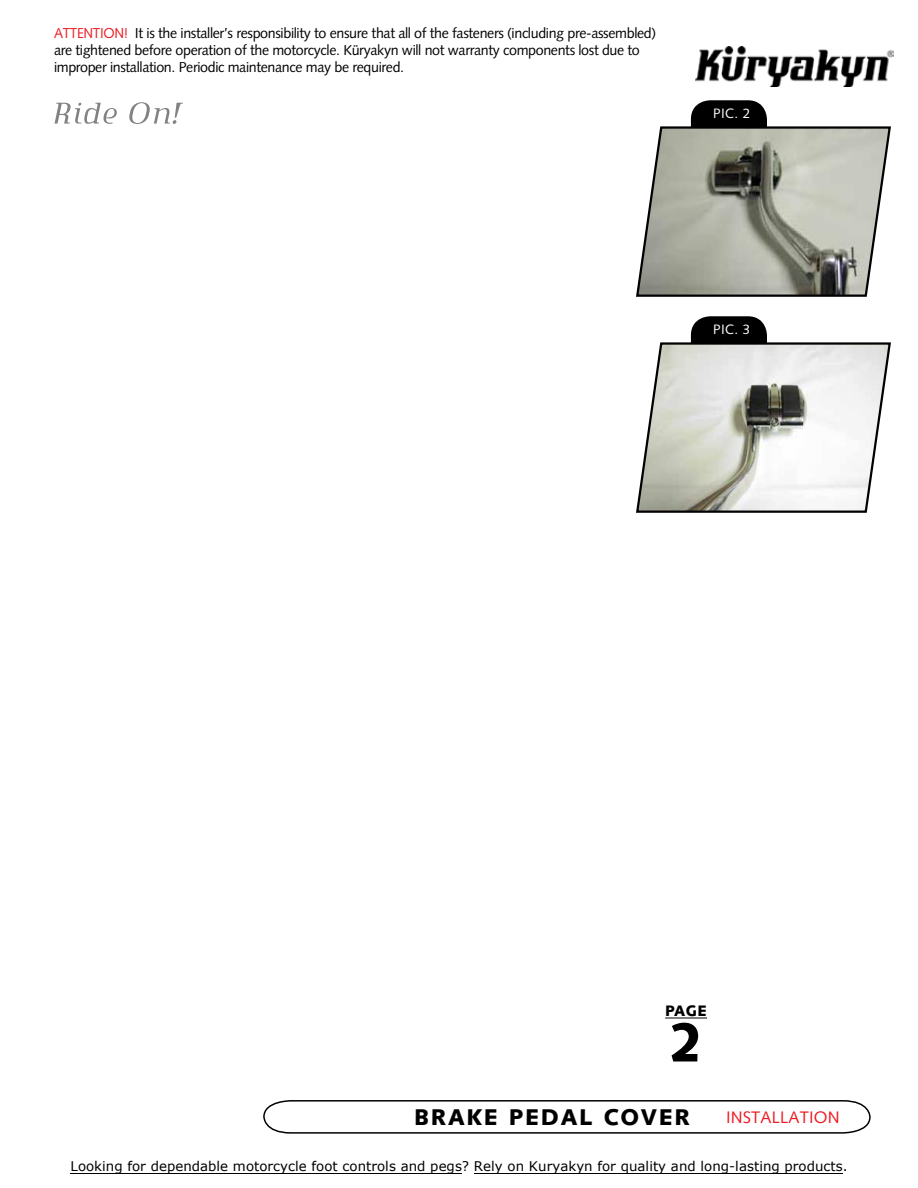
<style>
.page{position:relative;width:918px;height:1188px;background:#fff}
.page>*{position:absolute;margin:0;border:0;box-sizing:border-box;transform-origin:0 0}
.t1{font:800 54px "Facile S Si";color:#000}
.t2{font:800 22.5px "Facile S Si";color:#000}
.t3{font:16.5px "Facile S Si";letter-spacing:.01em;color:#ed1c24}
.t4{font:800 15px "Facile S Si";color:#000}
.t5{font:14.25px/17.1px "Facile S Si";letter-spacing:-.025em;color:#000}
.t6{font:13.5px "Facile S Si";letter-spacing:.03em;color:#fff}
.t7{font:13.35px "Verdana";color:#000}
.s1{color:#ec2027}
</style>
<div class="page">
<img style="left:696px;top:47px;width:197px;height:40px">
<svg style="left:263px;top:1100px;width:608px;height:34px"></svg>
<hr style="left:665px;top:1018px;width:42px;height:1px;background:#000">
<svg style="left:55px;top:102px;width:128px;height:22px"></svg>
<div style="left:692px;top:101px;width:74px;height:48px;background:#000;border-radius:18px"></div>
<div style="left:691px;top:100px;width:76px;height:50px;border:2px solid #000;border-radius:18px"></div>
<svg style="left:636px;top:125px;width:255px;height:172px;background:#a6a89e"></svg>
<div style="left:692px;top:317px;width:74px;height:48px;background:#000;border-radius:18px"></div>
<div style="left:691px;top:316px;width:76px;height:50px;border:2px solid #000;border-radius:18px"></div>
<svg style="left:636px;top:341px;width:255px;height:172px"></svg>
<hr style="left:474px;top:1173px;width:369px;height:1px;background:#000">
<hr style="left:71px;top:1173px;width:391px;height:1px;background:#000">
<p class="t5" style="left:54px;top:25px;width:604px"><span class="s1">ATTENTION!</span> It is the installer’s responsibility to ensure that all of the fasteners (including pre-assembled) are tightened before operation of the motorcycle. Küryakyn will not warranty components lost due to improper installation. Periodic maintenance may be required.</p>
<p class="t6" style="left:713px;top:105px;width:39px">PIC. 2</p>
<p class="t6" style="left:713px;top:321px;width:39px">PIC. 3</p>
<p class="t4" style="left:665px;top:1002px;width:21px">PAGE</p>
<h1 class="t1" style="left:669px;top:1010px;width:36px">2</h1>
<h2 class="t2" style="left:414px;top:1104px;width:18px">BRA</h2>
<h2 class="t2" style="left:466px;top:1104px;width:60px">KE PEDAL</h2>
<h2 class="t2" style="left:604px;top:1104px;width:19px">COVER</h2>
<p class="t3" style="left:726px;top:1107px;width:115px">INSTALLATION</p>
<p class="t7" style="left:71px;top:1157px;width:779px">Looking for dependable motorcycle foot controls and pegs? Rely on Kuryakyn for quality and long-lasting products.</p>
</div>
